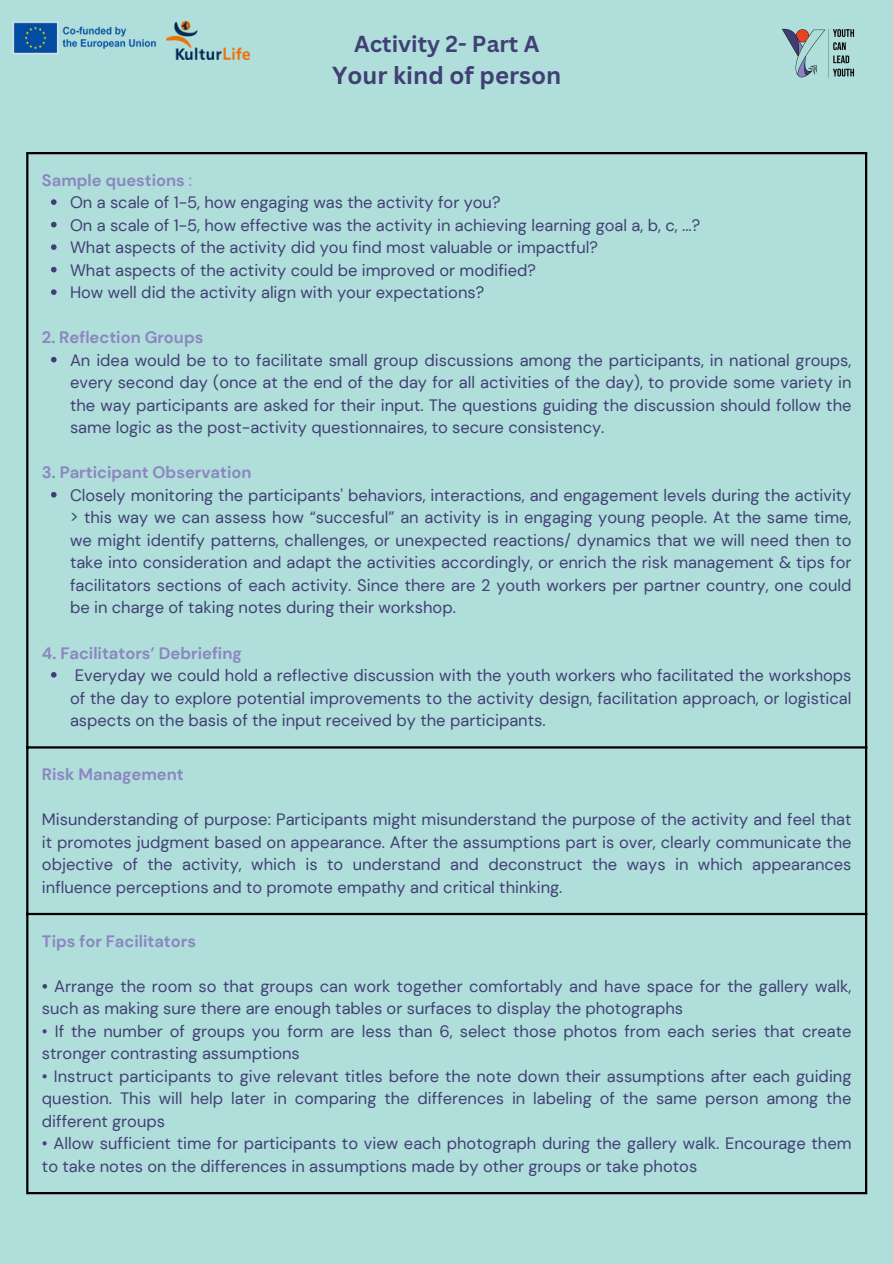
<style>
.page{position:relative;width:893px;height:1264px;background:#fff}
.page>*{position:absolute;margin:0;border:0;box-sizing:border-box;transform-origin:0 0}
.t1{font:700 24px "Canva Sans";color:#414075}
.t2{font:700 22.5px "Canva Sans";color:#414075}
.t3{font:16.5px/22.5px "DM Sans";color:#414075;text-align:justify}
.t4{font:700 16.5px "DM Sans";color:#8b86c0}
.s1{font-weight:400}
.s2{font-weight:700}
</style>
<div class="page">
<div style="left:0;top:0;width:892px;height:1263px;background:#b0deda"></div>
<svg style="left:51px;top:199px;width:6px;height:6px"></svg>
<svg style="left:51px;top:222px;width:6px;height:5px"></svg>
<svg style="left:51px;top:244px;width:6px;height:6px"></svg>
<svg style="left:51px;top:267px;width:6px;height:5px"></svg>
<svg style="left:51px;top:289px;width:6px;height:6px"></svg>
<svg style="left:51px;top:357px;width:6px;height:5px"></svg>
<svg style="left:51px;top:492px;width:6px;height:5px"></svg>
<svg style="left:51px;top:672px;width:6px;height:5px"></svg>
<hr style="left:26px;top:154px;width:2px;height:1037px;background:#000">
<hr style="left:864px;top:154px;width:3px;height:1037px;background:#000">
<hr style="left:26px;top:152px;width:841px;height:2px;background:#000">
<hr style="left:26px;top:746px;width:841px;height:2px;background:#000">
<hr style="left:26px;top:912px;width:841px;height:3px;background:#000">
<hr style="left:26px;top:1191px;width:841px;height:3px;background:#000">
<img style="left:13px;top:22px;width:144px;height:32px">
<img style="left:166px;top:22px;width:84px;height:37px">
<img style="left:782px;top:28px;width:73px;height:50px">
<p class="t2" style="left:354px;top:28px;width:187px">Activity 2- Part A</p>
<p class="t1" style="left:332px;top:58px;width:231px">Your kind of person</p>
<p class="t4" style="left:42px;top:169px;width:152px">Sample questions <span class="s1">:</span></p>
<p class="t3" style="left:70px;top:191px;width:432px">On a scale of 1-5, how engaging was the activity for you?</p>
<h1 class="t3" style="left:70px;top:214px;width:631px">On a scale of 1-5, how effective was the activity in achieving learning goal a, b, c, ...?</h1>
<p class="t3" style="left:70px;top:236px;width:529px">What aspects of the activity did you find most valuable or impactful?</p>
<p class="t3" style="left:70px;top:259px;width:467px">What aspects of the activity could be improved or modified?</p>
<p class="t3" style="left:70px;top:281px;width:415px">How well did the activity align with your expectations?</p>
<p class="t4" style="left:42px;top:327px;width:163px">2. Reflection Groups</p>
<p class="t3" style="left:70px;top:349px;width:782px">An idea would be to to facilitate small group discussions among the participants, in national groups, every second day (once at the end of the day for all activities of the day), to provide some variety in the way participants are asked for their input. The questions guiding the discussion should follow the same logic as the post-activity questionnaires, to secure consistency.</p>
<p class="t4" style="left:42px;top:462px;width:211px">3. Participant Observation</p>
<p class="t3" style="left:70px;top:484px;width:782px">Closely monitoring the participants' behaviors, interactions, and engagement levels during the activity &gt; this way we can assess how “succesful” an activity is in engaging young people. At the same time, we might identify patterns, challenges, or unexpected reactions/ dynamics that we will need then to take into consideration and adapt the activities accordingly, or enrich the risk management &amp; tips for facilitators sections of each activity. Since there are 2 youth workers per partner country, one could be in charge of taking notes during their workshop.</p>
<p class="t4" style="left:42px;top:642px;width:201px">4. Facilitators’ Debriefing</p>
<p class="t3" style="left:70px;top:664px;width:782px">Everyday we could hold a reflective discussion with the youth workers who facilitated the workshops of the day to explore potential improvements to the activity design, facilitation approach, or logistical aspects on the basis of the input received by the participants.</p>
<p class="t4" style="left:42px;top:763px;width:143px">Risk Management</p>
<p class="t3" style="left:42px;top:808px;width:811px">Misunderstanding of purpose: Participants might misunderstand the purpose of the activity and feel that it promotes judgment based on appearance. After the assumptions part is over, clearly communicate the objective of the activity, which is to understand and deconstruct the ways in which appearances influence perceptions and to promote empathy and critical thinking.</p>
<p class="t4" style="left:42px;top:930px;width:155px">Tips for Facilitators</p>
<p class="t3" style="left:42px;top:974px;width:811px"><span class="s2">•</span> Arrange the room so that groups can work together comfortably and have space for the gallery walk, such as making sure there are enough tables or surfaces to display the photographs</p>
<p class="t3" style="left:42px;top:1019px;width:811px">• If the number of groups you form are less than 6, select those photos from each series that create stronger contrasting assumptions</p>
<p class="t3" style="left:42px;top:1064px;width:811px">• Instruct participants to give relevant titles before the note down their assumptions after each guiding question. This will help later in comparing the differences in labeling of the same person among the different groups</p>
<p class="t3" style="left:42px;top:1132px;width:811px">• Allow sufficient time for participants to view each photograph during the gallery walk. Encourage them to take notes on the differences in assumptions made by other groups or take photos</p>
</div>
